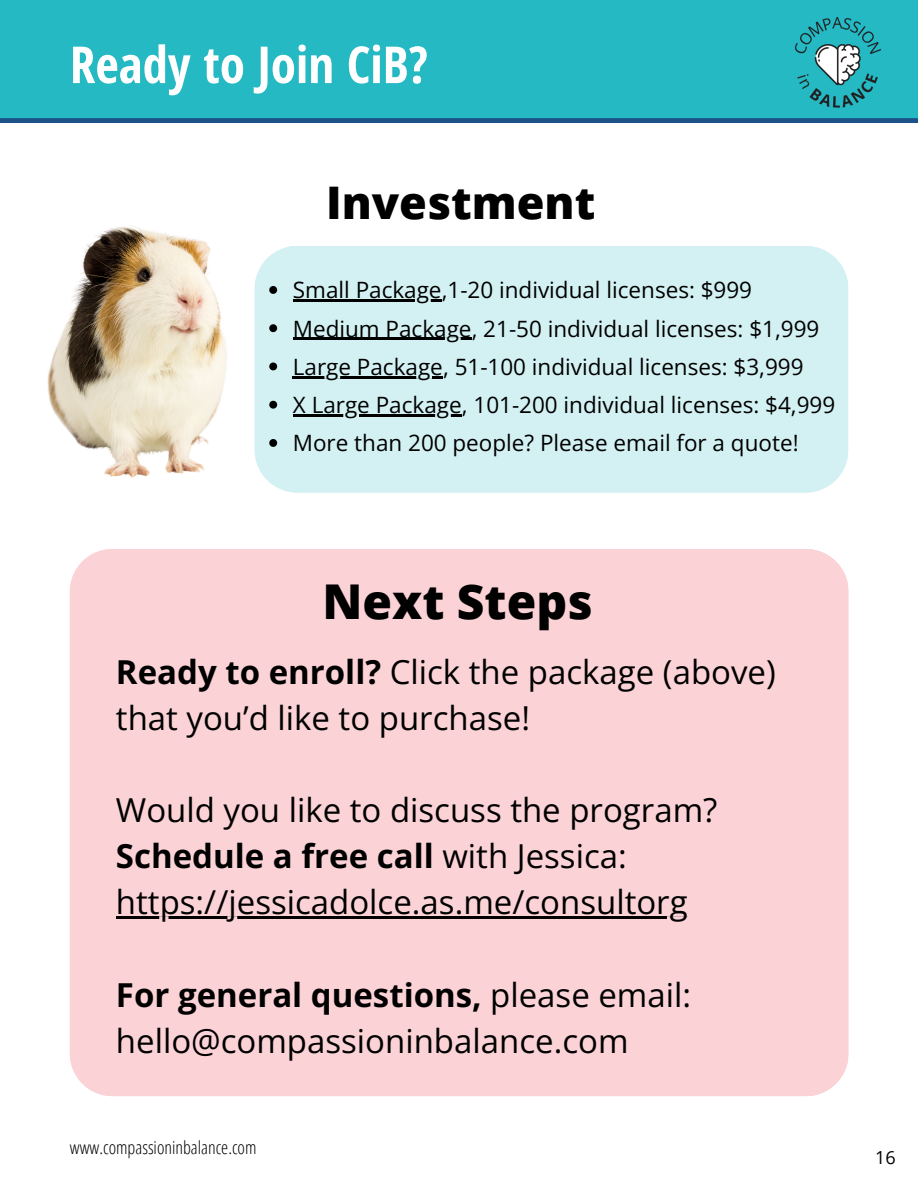
<style>
.page{position:relative;width:918px;height:1188px;background:#fff}
.page>*{position:absolute;margin:0;border:0;box-sizing:border-box;transform-origin:0 0}
.t1{font:700 51px "Open Sans Condensed";color:#fff}
.t2{font:800 48px "Open Sans";color:#000}
.t3{font:800 45px "Open Sans";color:#000}
.t4{font:33px/46.2px "Open Sans";color:#000}
.t5{font:22.5px "Open Sans";color:#000}
.t6{font:300 18px "Open Sans Condensed";color:#000}
.t7{font:18px "Open Sans";color:#000}
.s1{font-weight:700}
</style>
<div class="page">
<div style="left:0;top:0;width:918px;height:123px;background:#25b9c3"></div>
<img style="left:780px;top:6px;width:115px;height:116px">
<div style="left:277px;top:246px;width:571px;height:246px;background:#d3f1f3"></div>
<img style="left:47px;top:226px;width:230px;height:261px">
<svg style="left:269px;top:286px;width:8px;height:8px"></svg>
<hr style="left:293px;top:300px;width:149px;height:2px;background:#000">
<svg style="left:269px;top:324px;width:8px;height:8px"></svg>
<hr style="left:293px;top:338px;width:179px;height:2px;background:#000">
<svg style="left:269px;top:363px;width:8px;height:7px"></svg>
<hr style="left:293px;top:376px;width:150px;height:2px;background:#000">
<svg style="left:269px;top:401px;width:8px;height:8px"></svg>
<hr style="left:293px;top:414px;width:169px;height:3px;background:#000">
<svg style="left:269px;top:439px;width:8px;height:8px"></svg>
<div style="left:70px;top:549px;width:778px;height:547px;background:#fbd2d6"></div>
<hr style="left:116px;top:917px;width:572px;height:2px;background:#000">
<p class="t1" style="left:70px;top:29px;width:360px">Ready to Join CiB?</p>
<p class="t3" style="left:326px;top:171px;width:271px">Investment</p>
<p class="t5" style="left:293px;top:274px;width:461px">Small Package,1-20 individual licenses: $999</p>
<p class="t5" style="left:293px;top:313px;width:528px">Medium Package, 21-50 individual licenses: $1,999</p>
<p class="t5" style="left:293px;top:351px;width:512px">Large Package, 51-100 individual licenses: $3,999</p>
<h3 class="t5" style="left:293px;top:389px;width:544px">X Large Package, 101-200 individual licenses: $4,999</h3>
<h3 class="t5" style="left:293px;top:427px;width:507px">More than 200 people? Please email for a quote!</h3>
<h2 class="t2" style="left:322px;top:568px;width:272px">Next Steps</h2>
<h3 class="t4" style="left:116px;top:648px;width:661px"><span class="s1">Ready to enroll?</span> Click the package (above) that you’d like to purchase!</h3>
<h1 class="t4" style="left:116px;top:786px;width:603px">Would you like to discuss the program?<br><span class="s1">Schedule a free call</span> with Jessica:</h1>
<p class="t4" style="left:116px;top:879px;width:573px">https://jessicadolce.as.me/consultorg</p>
<p class="t4" style="left:116px;top:971px;width:577px"><span class="s1">For general questions,</span> please email: hello@compassioninbalance.com</p>
<h2 class="t6" style="left:70px;top:1135px;width:188px">www.compassioninbalance.com</h2>
<p class="t7" style="left:875px;top:1145px;width:22px">16</p>
</div>
